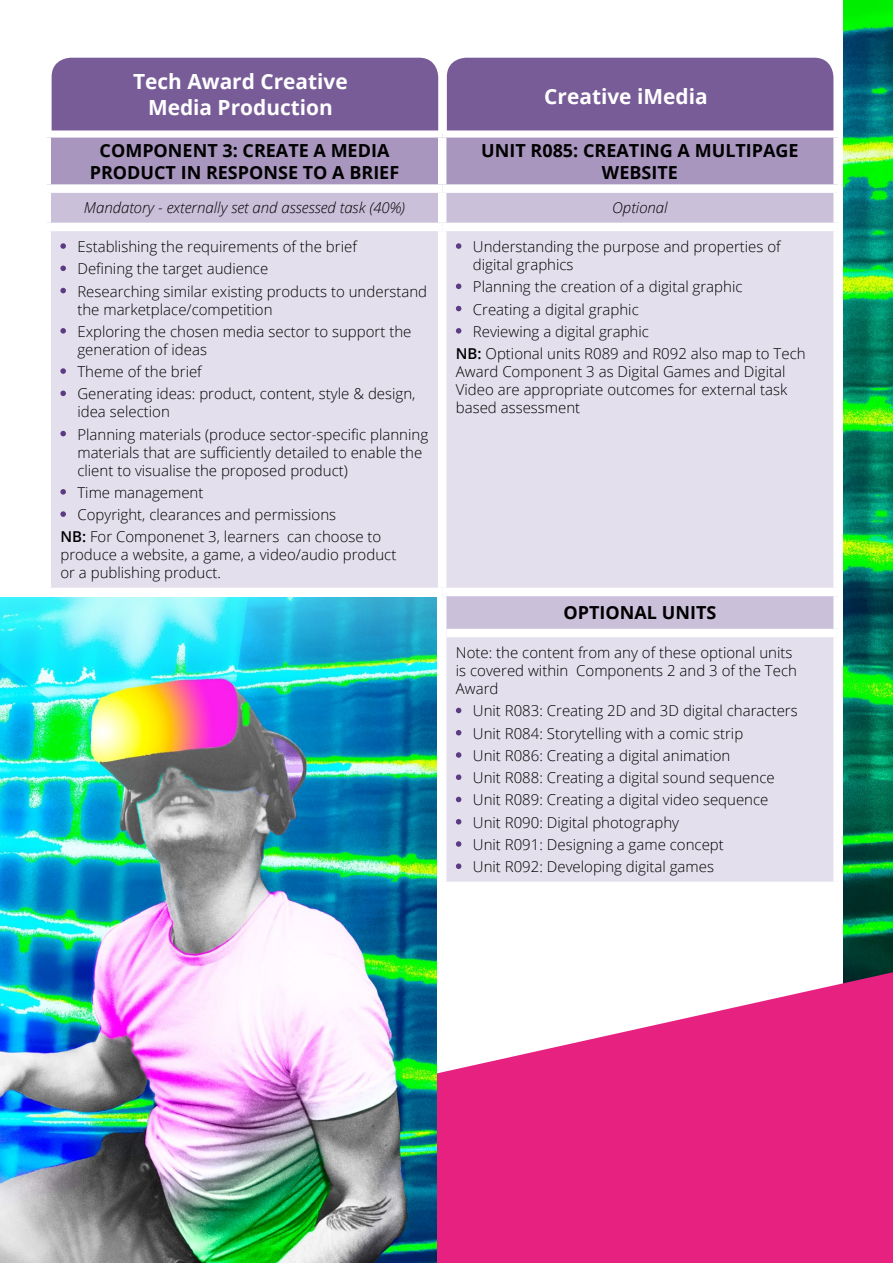
<style>
.page{position:relative;width:893px;height:1263px;background:#fff}
.page>*{position:absolute;margin:0;border:0;box-sizing:border-box;transform-origin:0 0}
.t1{font:700 20.85px/25.7px "Open Sans";color:#fff;text-align:center}
.t2{font:700 18px/22.5px "Open Sans";color:#000;text-align:center}
.t3{font:300 15px/22.2px "Open Sans";color:#000}
.t4{font:italic 300 15px "Open Sans";color:#000}
.s1{font-weight:600}
</style>
<div class="page">
<img style="left:843px;top:0;width:50px;height:972px">
<svg style="left:437px;top:972px;width:456px;height:291px;fill:#e62180"></svg>
<svg style="left:69px;top:57px;width:749px;height:1px"></svg>
<div style="left:51px;top:193px;width:782px;height:30px;background:#cac0da"></div>
<div style="left:51px;top:231px;width:782px;height:651px;background:#e4dfed"></div>
<div style="left:438px;top:51px;width:8px;height:78px;background:#fff"></div>
<div style="left:438px;top:193px;width:8px;height:30px;background:#fff"></div>
<div style="left:438px;top:231px;width:8px;height:357px;background:#fff"></div>
<div style="left:442px;top:588px;width:400px;height:8px;background:#fff"></div>
<div style="left:446px;top:629px;width:396px;height:8px;background:#fff"></div>
<div style="left:43px;top:588px;width:399px;height:8px;background:#fff"></div>
<div style="left:438px;top:596px;width:8px;height:37px;background:#fff"></div>
<div style="left:438px;top:633px;width:8px;height:249px;background:#fff"></div>
<svg style="left:60px;top:243px;width:6px;height:6px"></svg>
<svg style="left:60px;top:266px;width:6px;height:5px"></svg>
<svg style="left:60px;top:288px;width:6px;height:5px"></svg>
<svg style="left:60px;top:328px;width:6px;height:6px"></svg>
<svg style="left:60px;top:368px;width:6px;height:6px"></svg>
<svg style="left:60px;top:391px;width:6px;height:5px"></svg>
<svg style="left:60px;top:431px;width:6px;height:5px"></svg>
<svg style="left:60px;top:489px;width:6px;height:6px"></svg>
<svg style="left:60px;top:511px;width:6px;height:6px"></svg>
<svg style="left:456px;top:243px;width:5px;height:6px"></svg>
<svg style="left:456px;top:284px;width:5px;height:5px"></svg>
<svg style="left:456px;top:306px;width:5px;height:5px"></svg>
<svg style="left:456px;top:328px;width:5px;height:6px"></svg>
<svg style="left:456px;top:708px;width:5px;height:5px"></svg>
<svg style="left:456px;top:730px;width:5px;height:5px"></svg>
<svg style="left:456px;top:752px;width:5px;height:6px"></svg>
<svg style="left:456px;top:774px;width:5px;height:6px"></svg>
<svg style="left:456px;top:797px;width:5px;height:5px"></svg>
<svg style="left:456px;top:819px;width:5px;height:5px"></svg>
<svg style="left:456px;top:841px;width:5px;height:6px"></svg>
<svg style="left:456px;top:863px;width:5px;height:6px"></svg>
<svg style="left:47px;top:58px;width:791px;height:131px;background:#9782b1"></svg>
<img style="left:0;top:597px;width:437px;height:666px">
<h1 class="t1" style="left:133px;top:68px;width:216px">Tech Award Creative<br>Media Production</h1>
<h1 class="t1" style="left:544px;top:83px;width:165px">Creative iMedia</h1>
<p class="t2" style="left:90px;top:138px;width:311px">COMPONENT 3: CREATE A MEDIA<br>PRODUCT IN RESPONSE TO A BRIEF</p>
<p class="t2" style="left:481px;top:138px;width:319px">UNIT R085: CREATING A MULTIPAGE<br>WEBSITE</p>
<p class="t4" style="left:84px;top:198px;width:323px">Mandatory - externally set and assessed task (40%)</p>
<p class="t4" style="left:612px;top:198px;width:57px">Optional</p>
<p class="t3" style="left:77px;top:235px;width:351px">Establishing the requirements of the brief<br>Defining the target audience<br>Researching similar existing products to understand</p>
<p class="t3" style="left:77px;top:298px;width:336px">the marketplace/competition<br>Exploring the chosen media sector to support the</p>
<p class="t3" style="left:77px;top:338px;width:340px">generation of ideas<br>Theme of the brief<br>Generating ideas: product, content, style &amp; design,</p>
<p class="t3" style="left:77px;top:400px;width:352px">idea selection<br>Planning materials (produce sector-specific planning</p>
<p class="t3" style="left:77px;top:443px;width:346px;line-height:18px">materials that are sufficiently detailed to enable the client to visualise the proposed product)</p>
<p class="t3" style="left:77px;top:481px;width:128px">Time management</p>
<p class="t3" style="left:77px;top:503px;width:260px">Copyright, clearances and permissions</p>
<p class="t3" style="left:60px;top:525px;width:323px"><span class="s1">NB:</span> For Componenet 3, learners can choose to</p>
<p class="t3" style="left:60px;top:545px;width:337px;line-height:18px">produce a website, a game, a video/audio product or a publishing product.</p>
<p class="t3" style="left:473px;top:237px;width:309px;line-height:18px">Understanding the purpose and properties of digital graphics</p>
<p class="t3" style="left:473px;top:275px;width:271px">Planning the creation of a digital graphic</p>
<p class="t3" style="left:473px;top:298px;width:167px">Creating a digital graphic</p>
<p class="t3" style="left:473px;top:320px;width:178px">Reviewing a digital graphic</p>
<p class="t3" style="left:456px;top:342px;width:351px"><span class="s1">NB:</span> Optional units R089 and R092 also map to Tech</p>
<p class="t3" style="left:456px;top:362px;width:333px;line-height:18px">Award Component 3 as Digital Games and Digital<br>Video are appropriate outcomes for external task based assessment</p>
<p class="t2" style="left:564px;top:601px;width:154px">OPTIONAL UNITS</p>
<p class="t3" style="left:456px;top:643px;width:343px;line-height:18px">Note: the content from any of these optional units is covered within Components 2 and 3 of the Tech<br>Award</p>
<p class="t3" style="left:473px;top:699px;width:326px">Unit R083: Creating 2D and 3D digital characters Unit R084: Storytelling with a comic strip<br>Unit R086: Creating a digital animation<br>Unit R088: Creating a digital sound sequence Unit R089: Creating a digital video sequence Unit R090: Digital photography<br>Unit R091: Designing a game concept<br>Unit R092: Developing digital games</p>
</div>
